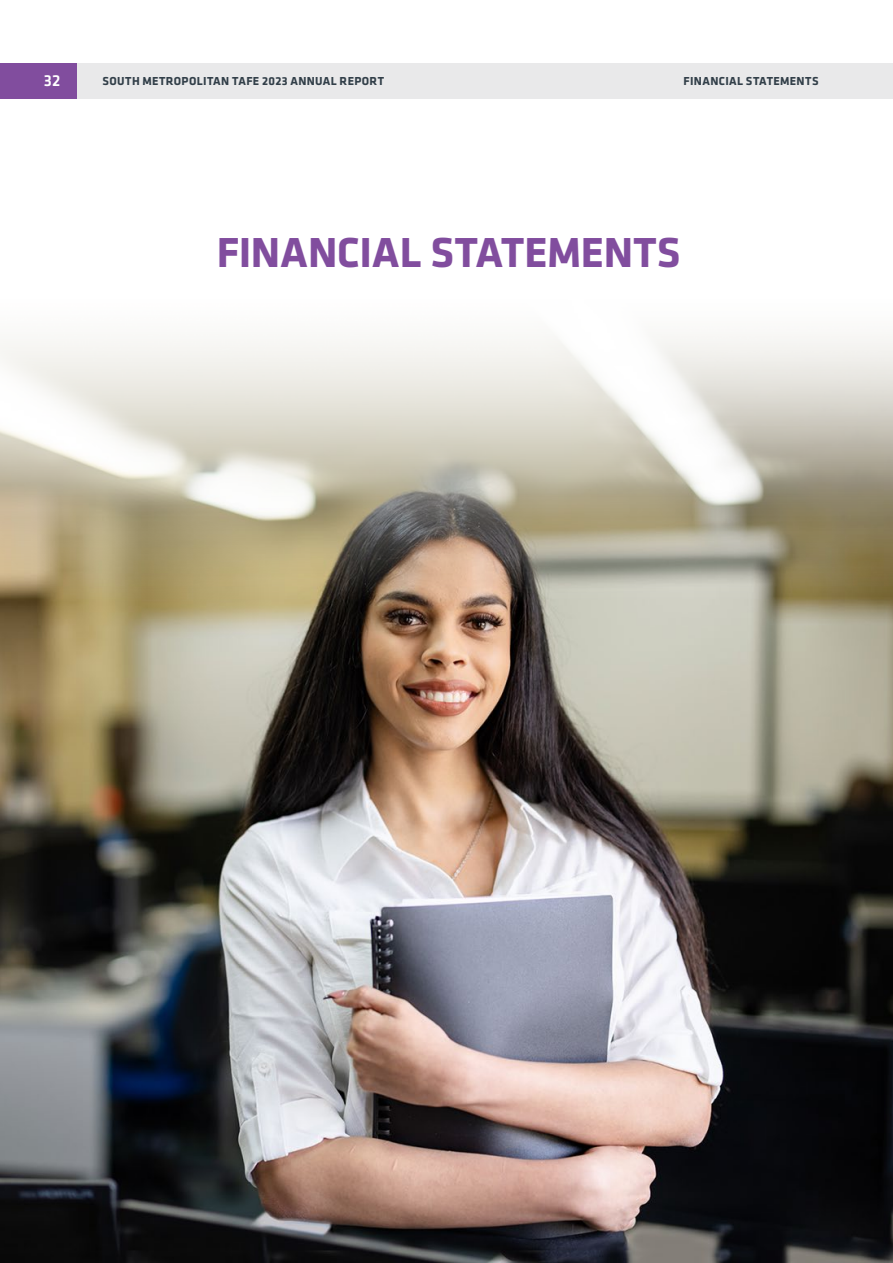
<style>
.page{position:relative;width:893px;height:1263px;background:#fff}
.page>*{position:absolute;margin:0;border:0;box-sizing:border-box;transform-origin:0 0}
.t1{font:700 43.5px "Klavika";letter-spacing:-.005em;color:#814d9e}
.t2{font:500 16.5px "Klavika Basic";color:#fff}
.t3{font:700 12px "Klavika";letter-spacing:.03em;color:#323f49}
</style>
<div class="page">
<img style="left:0;top:336px;width:893px;height:927px">
<div style="left:0;top:63px;width:77px;height:36px;background:#814d9e"></div>
<div style="left:77px;top:63px;width:372px;height:36px;background:#e9e9ea"></div>
<div style="left:449px;top:63px;width:444px;height:36px;background:#e9e9ea"></div>
<h2 class="t2" style="left:44px;top:69px;width:18px">32</h2>
<p class="t3" style="left:103px;top:75px;width:283px">SOUTH METROPOLITAN TAFE 2023 ANNUAL REPORT</p>
<p class="t3" style="left:683px;top:75px;width:137px">FINANCIAL STATEMENTS</p>
<h1 class="t1" style="left:217px;top:229px;width:465px">FINANCIAL STATEMENTS</h1>
</div>
